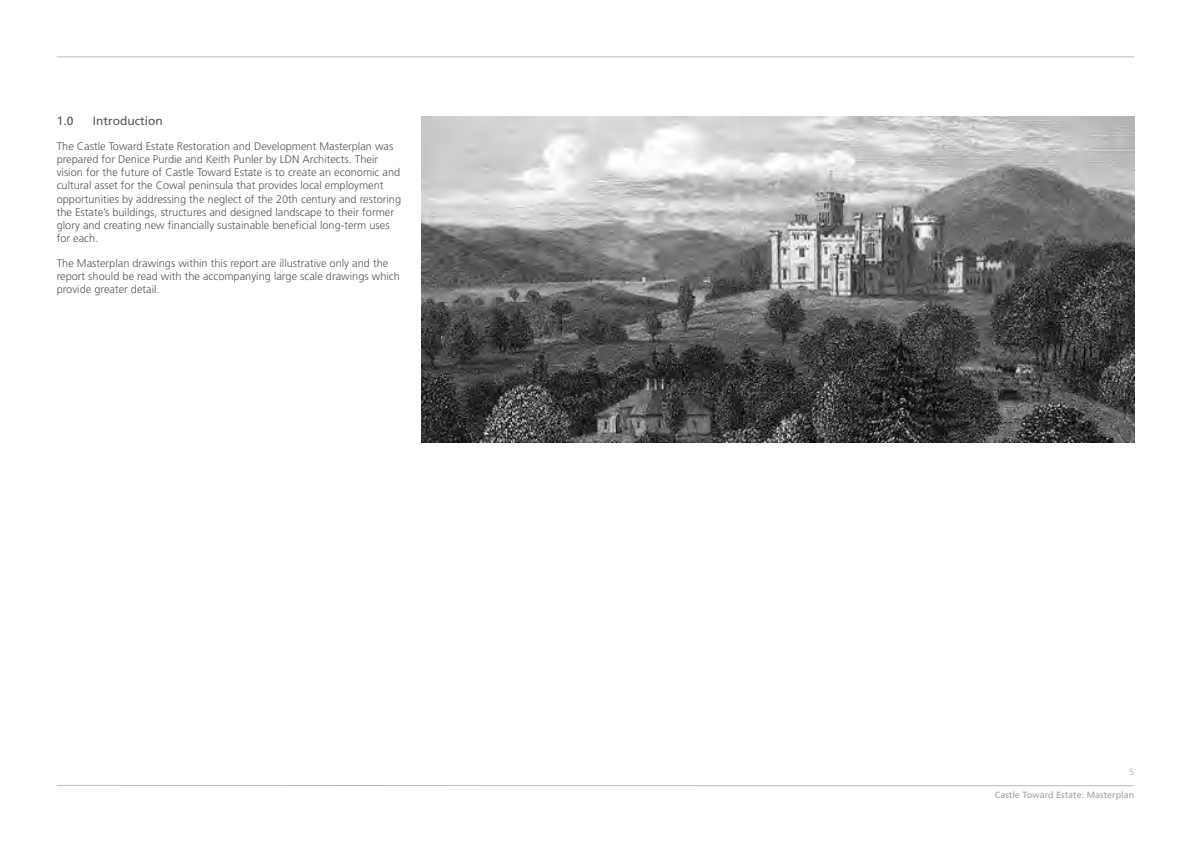
<style>
.page{position:relative;width:1191px;height:842px;background:#fff}
.page>*{position:absolute;margin:0;border:0;box-sizing:border-box;transform-origin:0 0}
.t1{font:12px "Frutiger";color:#545557}
.t2{font:300 11px/13.2px "Frutiger";color:#545557}
.t3{font:9px "Frutiger";color:#a0a1a5}
.t4{font:300 9px "Frutiger";color:#a0a1a5}
</style>
<div class="page">
<hr style="left:57px;top:57px;width:1077px;height:1px;background:#bcbdc0">
<svg style="left:56px;top:785px;width:1078px;height:1px"></svg>
<img style="left:421px;top:116px;width:713px;height:327px">
<p class="t1" style="left:57px;top:114px;width:18px">1.0</p>
<p class="t1" style="left:93px;top:114px;width:71px">Introduction</p>
<p class="t2" style="left:57px;top:140px;width:346px">The Castle Toward Estate Restoration and Development Masterplan was prepared for Denice Purdie and Keith Punler by LDN Architects. Their vision for the future of Castle Toward Estate is to create an economic and cultural asset for the Cowal peninsula that provides local employment opportunities by addressing the neglect of the 20th century and restoring the Estate’s buildings, structures and designed landscape to their former glory and creating new financially sustainable beneficial long-term uses for each.</p>
<p class="t2" style="left:57px;top:256px;width:345px">The Masterplan drawings within this report are illustrative only and the report should be read with the accompanying large scale drawings which provide greater detail.</p>
<p class="t4" style="left:1129px;top:767px;width:7px">5</p>
<p class="t3" style="left:994px;top:789px;width:141px">Castle Toward Estate: Masterplan</p>
</div>
